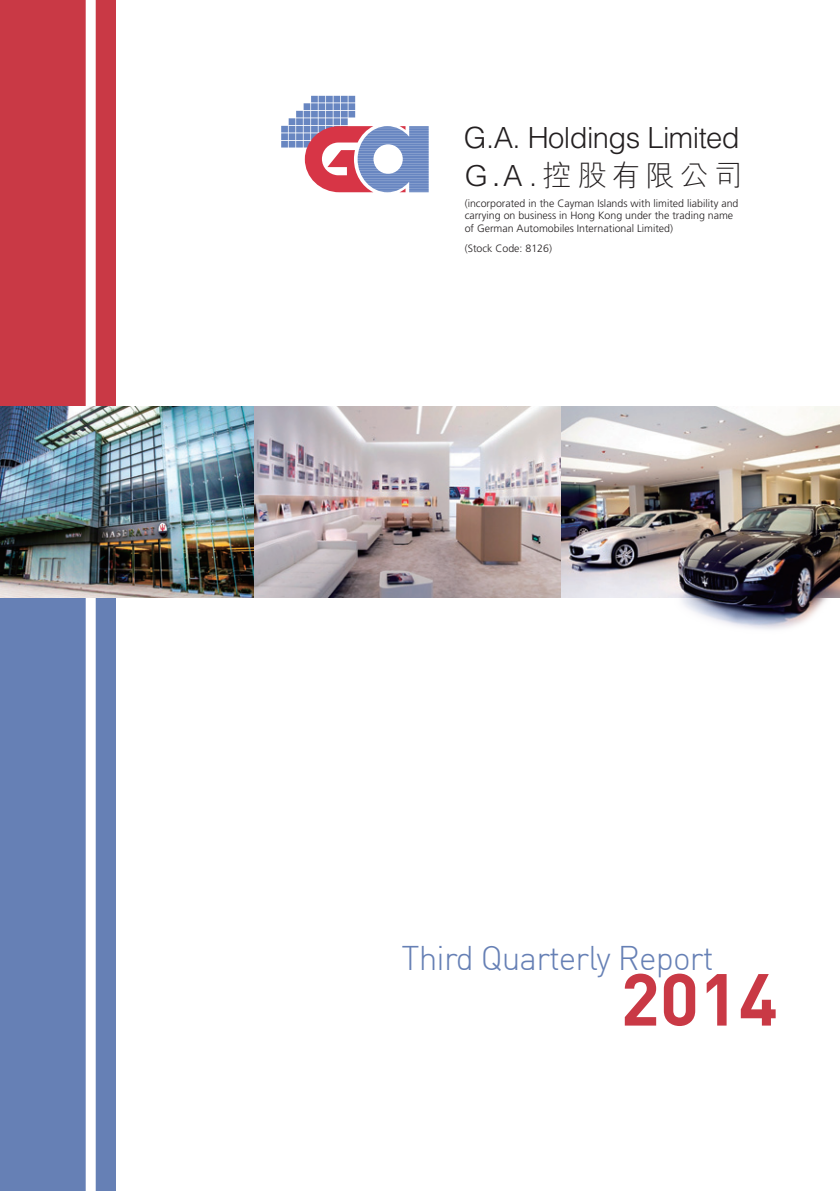
<style>
.page{position:relative;width:840px;height:1191px;background:#fff}
.page>*{position:absolute;margin:0;border:0;box-sizing:border-box;transform-origin:0 0}
.t1{font:700 72.4px "DIN";color:#c93945}
.t2{font:300 33.6px "DIN";letter-spacing:-.025em;color:#6680b5}
.t3{font:300 29.2px "Helvetica LT Std";letter-spacing:-.02em;color:#231f20}
.t4{font:300 29.2px "M Hei HK";letter-spacing:.155em;color:#231f20}
.t5{font:300 10.6px/12.8px "Frutiger LT Std";color:#231f20}
.s1{font-family:"Helvetica LT Std"}
</style>
<div class="page">
<div style="left:0;top:357px;width:115px;height:834px;background:#6680b5"></div>
<div style="left:0;top:0;width:115px;height:415px;background:#c93945"></div>
<div style="left:86px;top:0;width:10px;height:1191px;background:#fff"></div>
<img style="left:0;top:406px;width:254px;height:191px">
<img style="left:254px;top:406px;width:244px;height:191px">
<img style="left:498px;top:406px;width:341px;height:224px">
<svg style="left:281px;top:96px;width:147px;height:96px"></svg>
<h3 class="t3" style="left:463px;top:120px;width:277px">G.A. Holdings Limited</h3>
<h3 class="t4" style="left:464px;top:155px;width:279px">G.<span class="s1">A.</span>控股有限公司</h3>
<p class="t5" style="left:464px;top:197px;width:275px">(incorporated in the Cayman Islands with limited liability and carrying on business in Hong Kong under the trading name of German Automobiles International Limited)</p>
<p class="t5" style="left:464px;top:242px;width:89px">(Stock Code: 8126)</p>
<h2 class="t2" style="left:401px;top:937px;width:313px">Third Quarterly Report</h2>
<h1 class="t1" style="left:620px;top:952px;width:159px">2014</h1>
</div>
